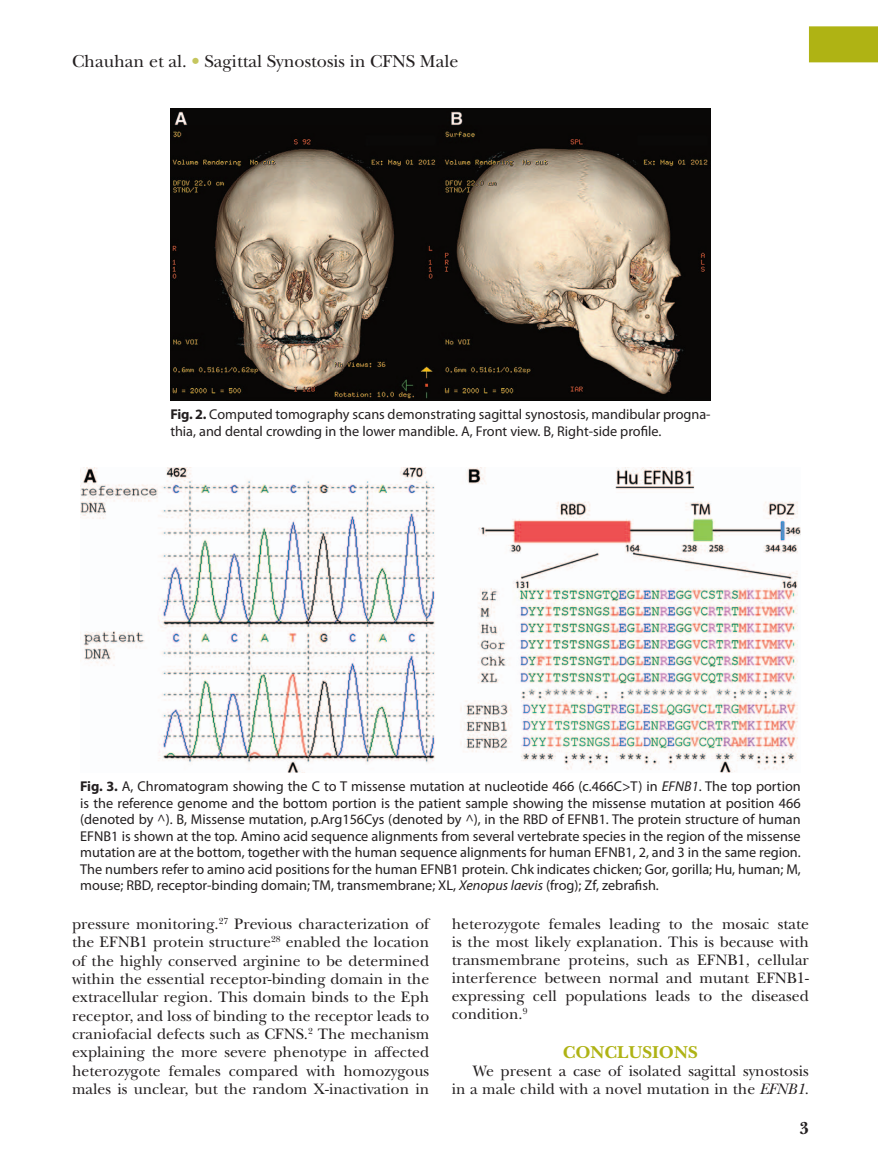
<style>
.page{position:relative;width:878px;height:1175px;background:#fff}
.page>*{position:absolute;margin:0;border:0;box-sizing:border-box;transform-origin:0 0}
.t1{font:18px "New Baskerville";color:#231f20}
.t2{font:700 18px "New Baskerville";color:#afb314}
.t3{font:700 18px "New Baskerville";color:#231f20}
.t4{font:15.75px/18.3px "New Baskerville";color:#231f20;text-align:justify}
.t5{font:14.25px/16.5px "Myriad Pro";color:#231f20}
.s1{color:#c5c65e}
.s2{font-weight:700}
.s3{font-style:italic}
</style>
<div class="page">
<div style="left:808px;top:26px;width:70px;height:36px;background:#afb314"></div>
<img style="left:170px;top:108px;width:540px;height:292px">
<img style="left:80px;top:467px;width:720px;height:305px">
<p class="t1" style="left:72px;top:51px;width:388px">Chauhan et al. <span class="s1">•</span> Sagittal Synostosis in CFNS Male</p>
<p class="t5" style="left:170px;top:406px;width:541px"><span class="s2">Fig. 2.</span> Computed tomography scans demonstrating sagittal synostosis, mandibular progna&shy;thia, and dental crowding in the lower mandible. A, Front view. B, Right-side profile.</p>
<p class="t5" style="left:80px;top:778px;width:722px;text-align:justify"><span class="s2">Fig. 3.</span> A, Chromatogram showing the C to T missense mutation at nucleotide 466 (c.466C&gt;T) in <span class="s3">EFNB1</span>. The top portion is the reference genome and the bottom portion is the patient sample showing the missense mutation at position 466 (denoted by ^). B, Missense mutation, p.Arg156Cys (denoted by ^), in the RBD of EFNB1. The protein structure of human EFNB1 is shown at the top. Amino acid sequence alignments from several vertebrate species in the region of the missense mutation are at the bottom, together with the human sequence alignments for human EFNB1, 2, and 3 in the same region.<br>The numbers refer to amino acid positions for the human EFNB1 protein. Chk indicates chicken; Gor, gorilla; Hu, human; M, mouse; RBD, receptor-binding domain; TM, transmembrane; XL, <span class="s3">Xenopus laevis</span> (frog); Zf, zebrafish.</p>
<p class="t4" style="left:72px;top:914px;width:359px">pressure monitoring.<sup>27</sup> Previous characterization of the EFNB1 protein structure<sup>28</sup> enabled the location of the highly conserved arginine to be determined within the essential receptor-binding domain in the extracellular region. This domain binds to the Eph receptor, and loss of binding to the receptor leads to craniofacial defects such as CFNS.<sup>2</sup> The mechanism explaining the more severe phenotype in affected heterozygote females compared with homozygous males is unclear, but the random X-inactivation in</p>
<p class="t4" style="left:451px;top:914px;width:359px">heterozygote females leading to the mosaic state is the most likely explanation. This is because with transmembrane proteins, such as EFNB1, cellular interference between normal and mutant EFNB1- expressing cell populations leads to the diseased condition.<sup>9</sup></p>
<p class="t2" style="left:563px;top:1041px;width:137px">CONCLUSIONS</p>
<p class="t4" style="left:452px;top:1061px;width:359px;text-align:right">We present a case of isolated sagittal synostosis<br>in a male child with a novel mutation in the <span class="s3">EFNB1</span>.</p>
<p class="t3" style="left:799px;top:1118px;width:11px">3</p>
</div>
